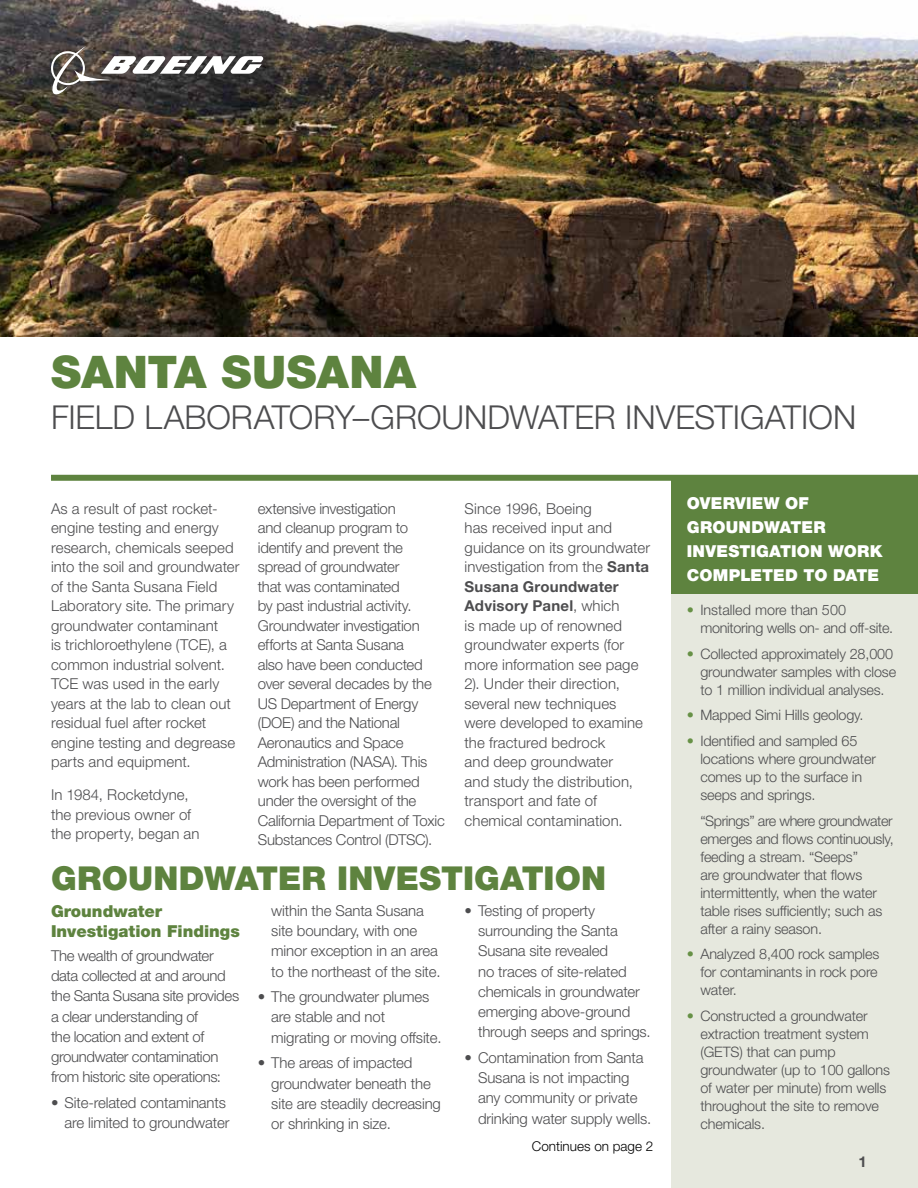
<style>
.page{position:relative;width:918px;height:1188px;background:#fff}
.page>*{position:absolute;margin:0;border:0;box-sizing:border-box;transform-origin:0 0}
.t1{font:900 45px "Helvetica Neue LT Std";letter-spacing:.005em;color:#5e833f}
.t2{font:300 33px "Helvetica Neue LT Std";color:#4d4d4f}
.t3{font:900 33px "Helvetica Neue LT Std";letter-spacing:.005em;color:#5e833f}
.t4{font:900 16.5px/24px "Helvetica Neue LT Std";letter-spacing:.01em;color:#fff}
.t5{font:900 16.5px/20.2px "Helvetica Neue LT Std";color:#5e833f}
.t6{font:300 15px/19.5px "Helvetica Neue LT Std";letter-spacing:-.01em;color:#4d4d4f}
.t7{font:700 15px "Helvetica Neue LT Std";color:#4d4d4f}
.t8{font:300 14.4px/18px "Helvetica Neue LT Std";letter-spacing:-.01em;color:#4d4d4f}
.t9{font:300 13.5px "Helvetica Neue LT Std";color:#000}
.s1{font-weight:700}
.s2{color:#679146}
</style>
<div class="page">
<img style="left:0;top:0;width:918px;height:336px">
<div style="left:51px;top:475px;width:867px;height:6px;background:#5e833f"></div>
<svg style="left:51px;top:46px;width:212px;height:50px"></svg>
<div style="left:672px;top:481px;width:246px;height:707px;background:#e6e8de"></div>
<div style="left:672px;top:478px;width:246px;height:116px;background:#5e833f"></div>
<h1 class="t1" style="left:51px;top:345px;width:367px">SANTA SUSANA</h1>
<h2 class="t2" style="left:51px;top:397px;width:807px">FIELD LABORATORY–GROUNDWATER INVESTIGATION</h2>
<p class="t6" style="left:258px;top:499px;width:189px">extensive investigation<br>and cleanup program to identify and prevent the spread of groundwater<br>that was contaminated<br>by past industrial activity.<br>Groundwater investigation efforts at Santa Susana<br>also have been conducted over several decades by the<br>US Department of Energy (DOE) and the National<br>Aeronautics and Space<br>Administration (NASA). This work has been performed under the oversight of the<br>California Department of Toxic<br>Substances Control (DTSC).</p>
<p class="t6" style="left:465px;top:499px;width:187px">Since 1996, Boeing<br>has received input and guidance on its groundwater investigation from the <span class="s1">Santa<br>Susana Groundwater<br>Advisory Panel</span>, which<br>is made up of renowned groundwater experts (for more information see page<br>2). Under their direction, several new techniques were developed to examine the fractured bedrock<br>and deep groundwater<br>and study the distribution, transport and fate of chemical contamination.</p>
<h2 class="t3" style="left:51px;top:859px;width:557px">GROUNDWATER INVESTIGATION</h2>
<p class="t5" style="left:51px;top:901px;width:190px">Groundwater<br>Investigation Findings</p>
<p class="t6" style="left:51px;top:945px;width:190px;line-height:20.2px">The wealth of groundwater data collected at and around the Santa Susana site provides a clear understanding of<br>the location and extent of groundwater contamination from historic site operations:</p>
<p class="t6" style="left:51px;top:1092px;width:180px;line-height:20.2px;text-align:right">• Site-related contaminants are limited to groundwater</p>
<p class="t6" style="left:51px;top:499px;width:190px">As a result of past rocket&shy;engine testing and energy research, chemicals seeped into the soil and groundwater of the Santa Susana Field<br>Laboratory site. The primary groundwater contaminant<br>is trichloroethylene (TCE), a common industrial solvent.<br>TCE was used in the early years at the lab to clean out residual fuel after rocket engine testing and degrease parts and equipment.</p>
<p class="t6" style="left:51px;top:785px;width:150px">In 1984, Rocketdyne, the previous owner of the property, began an</p>
<p class="t6" style="left:271px;top:900px;width:171px;line-height:20.2px">within the Santa Susana site boundary, with one minor exception in an area to the northeast of the site.</p>
<p class="t6" style="left:271px;top:986px;width:172px;line-height:20.2px;text-indent:-14px">• The groundwater plumes are stable and not migrating or moving offsite.</p>
<p class="t6" style="left:271px;top:1053px;width:171px;line-height:20.2px;text-indent:-14px">• The areas of impacted groundwater beneath the site are steadily decreasing or shrinking in size.</p>
<p class="t6" style="left:478px;top:900px;width:174px;line-height:20.2px;text-indent:-14px">• Testing of property surrounding the Santa<br>Susana site revealed<br>no traces of site-related chemicals in groundwater emerging above-ground through seeps and springs.</p>
<p class="t6" style="left:478px;top:1047px;width:175px;line-height:20.2px;text-indent:-14px">• Contamination from Santa<br>Susana is not impacting any community or private drinking water supply wells.</p>
<p class="t9" style="left:532px;top:1138px;width:123px">Continues on page 2</p>
<p class="t4" style="left:687px;top:491px;width:197px">OVERVIEW OF<br>GROUNDWATER<br>INVESTIGATION WORK<br>COMPLETED TO DATE</p>
<p class="t8" style="left:700px;top:601px;width:194px;text-indent:-13px"><span class="s2">•</span> Installed more than 500 monitoring wells on- and off-site.</p>
<p class="t8" style="left:700px;top:644px;width:197px;text-indent:-14px"><span class="s2">•</span> Collected approximately 28,000 groundwater samples with close to 1 million individual analyses.</p>
<p class="t8" style="left:687px;top:706px;width:178px"><span class="s2">•</span> Mapped Simi Hills geology.</p>
<p class="t8" style="left:700px;top:732px;width:177px;text-indent:-14px"><span class="s2">•</span> Identified and sampled 65 locations where groundwater comes up to the surface in seeps and springs.</p>
<p class="t8" style="left:700px;top:811px;width:195px">“Springs” are where groundwater emerges and flows continuously, feeding a stream. “Seeps”<br>are groundwater that flows intermittently, when the water table rises sufficiently; such as after a rainy season.</p>
<p class="t8" style="left:700px;top:945px;width:180px;text-align:justify;text-indent:-14px"><span class="s2">•</span> Analyzed 8,400 rock samples for contaminants in rock pore water.</p>
<p class="t8" style="left:700px;top:1006px;width:191px;text-indent:-14px"><span class="s2">•</span> Constructed a groundwater extraction treatment system (GETS) that can pump groundwater (up to 100 gallons of water per minute) from wells throughout the site to remove chemicals.</p>
<p class="t7" style="left:859px;top:1152px;width:10px">1</p>
</div>
